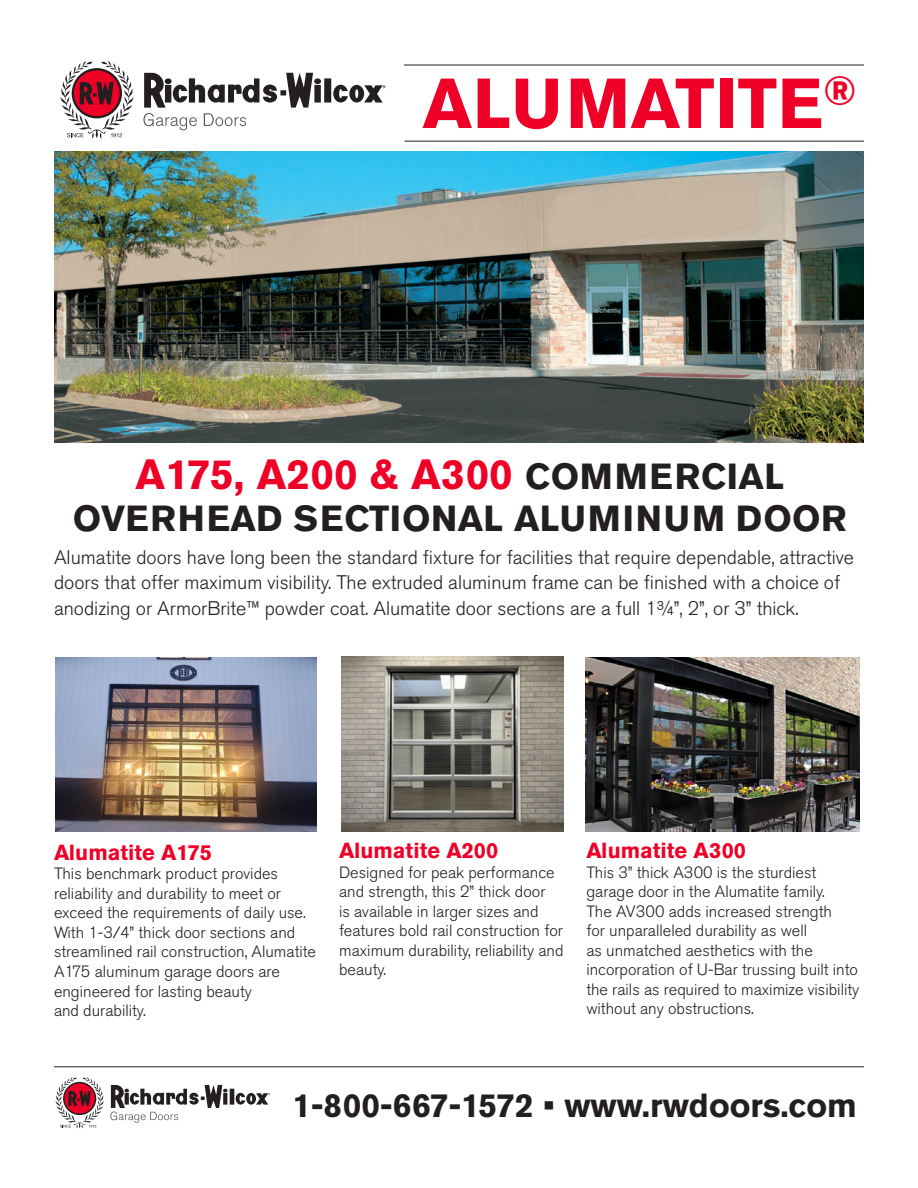
<style>
.page{position:relative;width:918px;height:1188px;background:#fff}
.page>*{position:absolute;margin:0;border:0;box-sizing:border-box;transform-origin:0 0}
.t1{font:700 69.9px "Akzidenz Grotesk Pro";letter-spacing:.01em;color:#ef0027}
.t2{font:700 42px "Akzidenz Grotesk Pro";color:#ef0027}
.t3{font:700 36px "Akzidenz Grotesk Pro";letter-spacing:.01em;color:#231f20}
.t4{font:700 33.15px "Akzidenz Grotesk Pro";color:#231f20}
.t5{font:700 21.75px "Akzidenz Grotesk Pro";color:#ef0027}
.t6{font:300 19.5px/25.3px "Akzidenz Grotesk Pro";color:#231f20}
.t7{font:300 16.35px/19.5px "Akzidenz Grotesk Pro";color:#231f20}
.s1{font-size:36px;color:#231f20}
</style>
<div class="page">
<img style="left:54px;top:151px;width:810px;height:292px">
<hr style="left:405px;top:141px;width:459px;height:1px;background:#231f20">
<div style="left:422px;top:75px;width:433px;height:55px;background:#231f20;opacity:.1"></div>
<hr style="left:404px;top:65px;width:460px;height:1px;background:#231f20">
<svg style="left:60px;top:61px;width:74px;height:78px"></svg>
<svg style="left:143px;top:73px;width:243px;height:57px"></svg>
<img style="left:55px;top:657px;width:261px;height:175px">
<img style="left:341px;top:657px;width:222px;height:175px">
<img style="left:586px;top:657px;width:273px;height:175px">
<hr style="left:54px;top:1066px;width:810px;height:1px;background:#231f20">
<svg style="left:56px;top:1077px;width:48px;height:52px"></svg>
<svg style="left:110px;top:1085px;width:160px;height:38px"></svg>
<p class="t1" style="left:423px;top:58px;width:436px">ALUMATITE<sup>®</sup></p>
<p class="t2" style="left:136px;top:447px;width:650px">A175, A200 &amp; A300 <span class="s1">COMMERCIAL</span></p>
<p class="t3" style="left:73px;top:495px;width:775px">OVERHEAD SECTIONAL ALUMINUM DOOR</p>
<p class="t6" style="left:54px;top:544px;width:802px">Alumatite doors have long been the standard fixture for facilities that require dependable, attractive doors that offer maximum visibility. The extruded aluminum frame can be finished with a choice of anodizing or ArmorBrite™ powder coat. Alumatite door sections are a full 1¾”, 2”, or 3” thick.</p>
<p class="t5" style="left:54px;top:838px;width:159px">Alumatite A175</p>
<p class="t7" style="left:54px;top:864px;width:264px">This benchmark product provides reliability and durability to meet or exceed the requirements of daily use.<br>With 1-3/4” thick door sections and streamlined rail construction, Alumatite A175 aluminum garage doors are engineered for lasting beauty<br>and durability.</p>
<p class="t5" style="left:339px;top:836px;width:161px">Alumatite A200</p>
<p class="t7" style="left:339px;top:862px;width:226px">Designed for peak performance and strength, this 2” thick door<br>is available in larger sizes and features bold rail construction for maximum durability, reliability and beauty.</p>
<p class="t5" style="left:586px;top:836px;width:161px">Alumatite A300</p>
<p class="t7" style="left:586px;top:862px;width:274px">This 3” thick A300 is the sturdiest garage door in the Alumatite family.<br>The AV300 adds increased strength<br>for unparalleled durability as well<br>as unmatched aesthetics with the incorporation of U-Bar trussing built into the rails as required to maximize visibility without any obstructions.</p>
<p class="t4" style="left:292px;top:1084px;width:566px">1-800-667-1572 • www.rwdoors.com</p>
</div>
